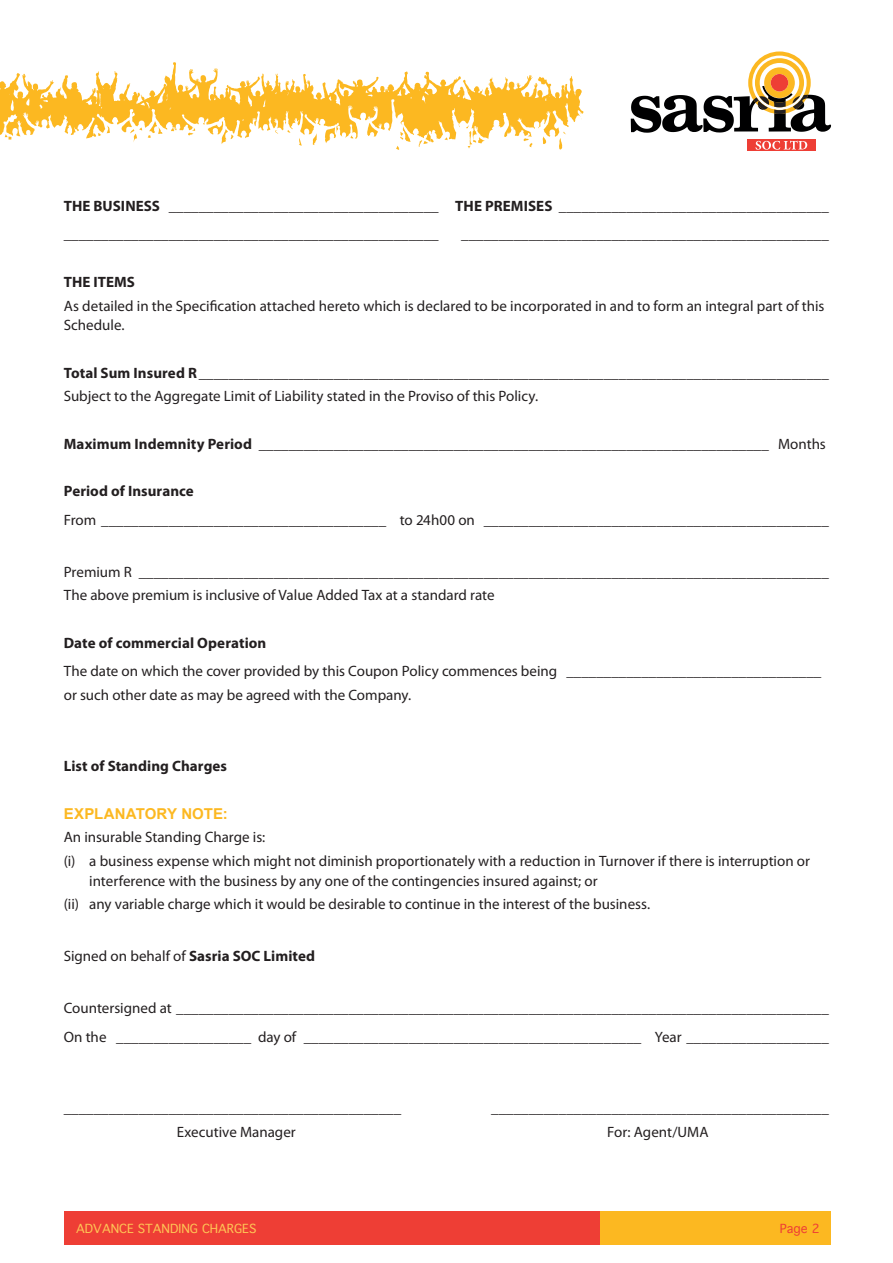
<style>
.page{position:relative;width:893px;height:1263px;background:#fff}
.page>*{position:absolute;margin:0;border:0;box-sizing:border-box;transform-origin:0 0}
.t1{font:15px/23.7px "Myriad Pro";color:#231f20}
.t2{font:700 15px "Myriad Pro";letter-spacing:.005em;color:#231f20}
.t3{font:700 15px "Arial";letter-spacing:.005em;color:#fcb821}
.t4{font:12px "Geneva";color:#fec555}
.t5{font:12px "Geneva";color:#ee3e35}
.s1{font-weight:700}
</style>
<div class="page">
<div style="left:747px;top:139px;width:69px;height:12px;background:#ee3e35"></div>
<svg style="left:756px;top:141px;width:51px;height:9px"></svg>
<svg style="left:631px;top:51px;width:200px;height:82px"></svg>
<div style="left:771px;top:74px;width:17px;height:18px;background:#ee3e35;border-radius:50%"></div>
<div style="left:584px;top:1211px;width:246px;height:33px;background:#fcb821"></div>
<div style="left:65px;top:1211px;width:535px;height:33px;background:#ee3e35"></div>
<svg style="left:467px;top:142px;width:16px;height:7px"></svg>
<svg style="left:0;top:62px;width:559px;height:80px"></svg>
<svg style="left:350px;top:135px;width:3px;height:4px"></svg>
<svg style="left:367px;top:123px;width:11px;height:14px"></svg>
<svg style="left:419px;top:139px;width:15px;height:8px"></svg>
<svg style="left:396px;top:126px;width:15px;height:24px"></svg>
<svg style="left:444px;top:137px;width:4px;height:3px"></svg>
<svg style="left:559px;top:76px;width:25px;height:74px"></svg>
<p class="t1" style="left:64px;top:192px;width:767px;line-height:28.2px"><span class="s1">THE BUSINESS</span> ____________________________________ <span class="s1">THE PREMISES</span> ____________________________________ __________________________________________________</p>
<p class="t1" style="left:461px;top:222px;width:369px">_________________________________________________</p>
<p class="t2" style="left:64px;top:272px;width:73px">THE ITEMS</p>
<p class="t1" style="left:64px;top:296px;width:762px;line-height:19.5px">As detailed in the Specification attached hereto which is declared to be incorporated in and to form an integral part of this<br>Schedule.</p>
<p class="t2" style="left:64px;top:363px;width:766px">Total Sum Insured R____________________________________________________________________________________</p>
<p class="t1" style="left:64px;top:384px;width:476px">Subject to the Aggregate Limit of Liability stated in the Proviso of this Policy.</p>
<p class="t1" style="left:64px;top:432px;width:763px"><span class="s1">Maximum Indemnity Period</span> ____________________________________________________________________ Months</p>
<p class="t2" style="left:64px;top:482px;width:132px">Period of Insurance</p>
<p class="t1" style="left:64px;top:507px;width:766px">From ______________________________________ to 24h00 on ______________________________________________</p>
<p class="t1" style="left:64px;top:559px;width:767px">Premium R ____________________________________________________________________________________________<br>The above premium is inclusive of Value Added Tax at a standard rate</p>
<p class="t2" style="left:64px;top:633px;width:204px">Date of commercial Operation</p>
<p class="t1" style="left:64px;top:659px;width:759px">The date on which the cover provided by this Coupon Policy commences being __________________________________ or such other date as may be agreed with the Company.</p>
<p class="t2" style="left:64px;top:756px;width:165px">List of Standing Charges</p>
<p class="t3" style="left:64px;top:803px;width:166px">EXPLANATORY NOTE:</p>
<p class="t1" style="left:64px;top:825px;width:748px">An insurable Standing Charge is:<br>(i) a business expense which might not diminish proportionately with a reduction in Turnover if there is interruption or</p>
<p class="t1" style="left:64px;top:868px;width:588px;text-indent:26px">interference with the business by any one of the contingencies insured against; or<br>(ii) any variable charge which it would be desirable to continue in the interest of the business.</p>
<p class="t1" style="left:64px;top:944px;width:253px">Signed on behalf of <span class="s1">Sasria SOC Limited</span></p>
<p class="t1" style="left:64px;top:994px;width:767px;line-height:28.2px">Countersigned at _______________________________________________________________________________________<br>On the __________________ day of _____________________________________________ Year ___________________</p>
<p class="t1" style="left:64px;top:1096px;width:339px">_____________________________________________</p>
<p class="t1" style="left:491px;top:1096px;width:339px">_____________________________________________</p>
<p class="t1" style="left:177px;top:1119px;width:120px">Executive Manager</p>
<p class="t1" style="left:607px;top:1119px;width:103px">For: Agent/UMA</p>
<p class="t4" style="left:76px;top:1221px;width:182px">ADVANCE STANDING CHARGES</p>
<p class="t5" style="left:780px;top:1221px;width:41px">Page 2</p>
</div>
